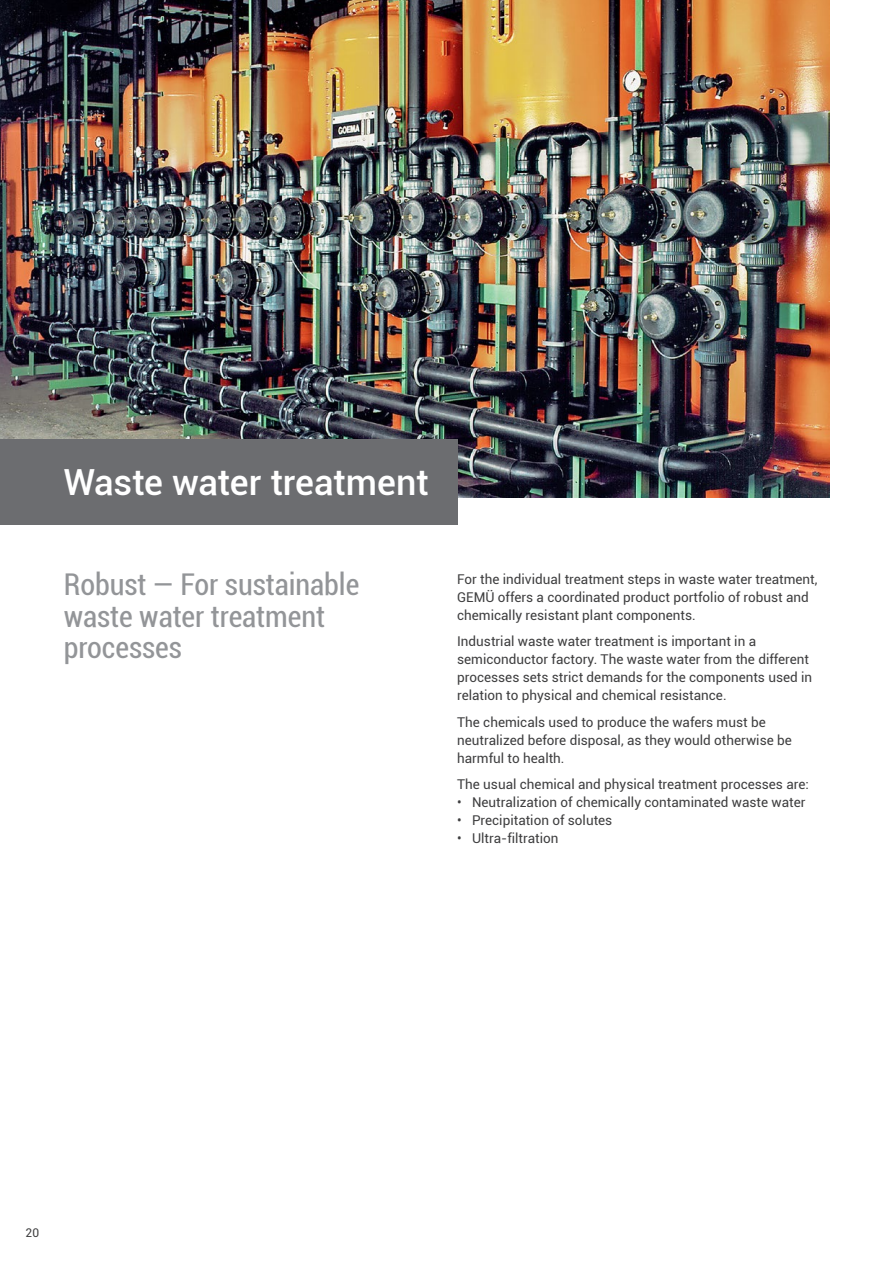
<style>
.page{position:relative;width:893px;height:1263px;background:#fff}
.page>*{position:absolute;margin:0;border:0;box-sizing:border-box;transform-origin:0 0}
.t1{font:500 36px "Roboto";letter-spacing:-.005em;color:#fff}
.t2{font:condensed 30px/31.5px "Roboto";letter-spacing:-.005em;color:#939598}
.t3{font:13.5px/18px "Roboto";color:#3e3e3f}
.t4{font:12px "Roboto";color:#3e3e3f}
</style>
<div class="page">
<img style="left:0;top:0;width:829px;height:497px">
<div style="left:0;top:440px;width:457px;height:85px;background:#6c6d70"></div>
<h1 class="t1" style="left:64px;top:457px;width:366px">Waste water treatment</h1>
<h2 class="t2" style="left:64px;top:568px;width:297px">Robust — For sustainable waste water treatment processes</h2>
<p class="t3" style="left:457px;top:569px;width:362px">For the individual treatment steps in waste water treatment,<br>GEMÜ offers a coordinated product portfolio of robust and chemically resistant plant components.</p>
<p class="t3" style="left:457px;top:632px;width:357px">Industrial waste water treatment is important in a semiconductor factory. The waste water from the different processes sets strict demands for the components used in relation to physical and chemical resistance.</p>
<p class="t3" style="left:457px;top:712px;width:336px">The chemicals used to produce the wafers must be neutralized before disposal, as they would otherwise be harmful to health.</p>
<p class="t3" style="left:457px;top:775px;width:353px">The usual chemical and physical treatment processes are:</p>
<p class="t3" style="left:457px;top:793px;width:350px">• Neutralization of chemically contaminated waste water</p>
<p class="t3" style="left:457px;top:811px;width:157px">• Precipitation of solutes</p>
<p class="t3" style="left:457px;top:829px;width:103px">• Ultra-filtration</p>
<p class="t4" style="left:26px;top:1225px;width:15px">20</p>
</div>
